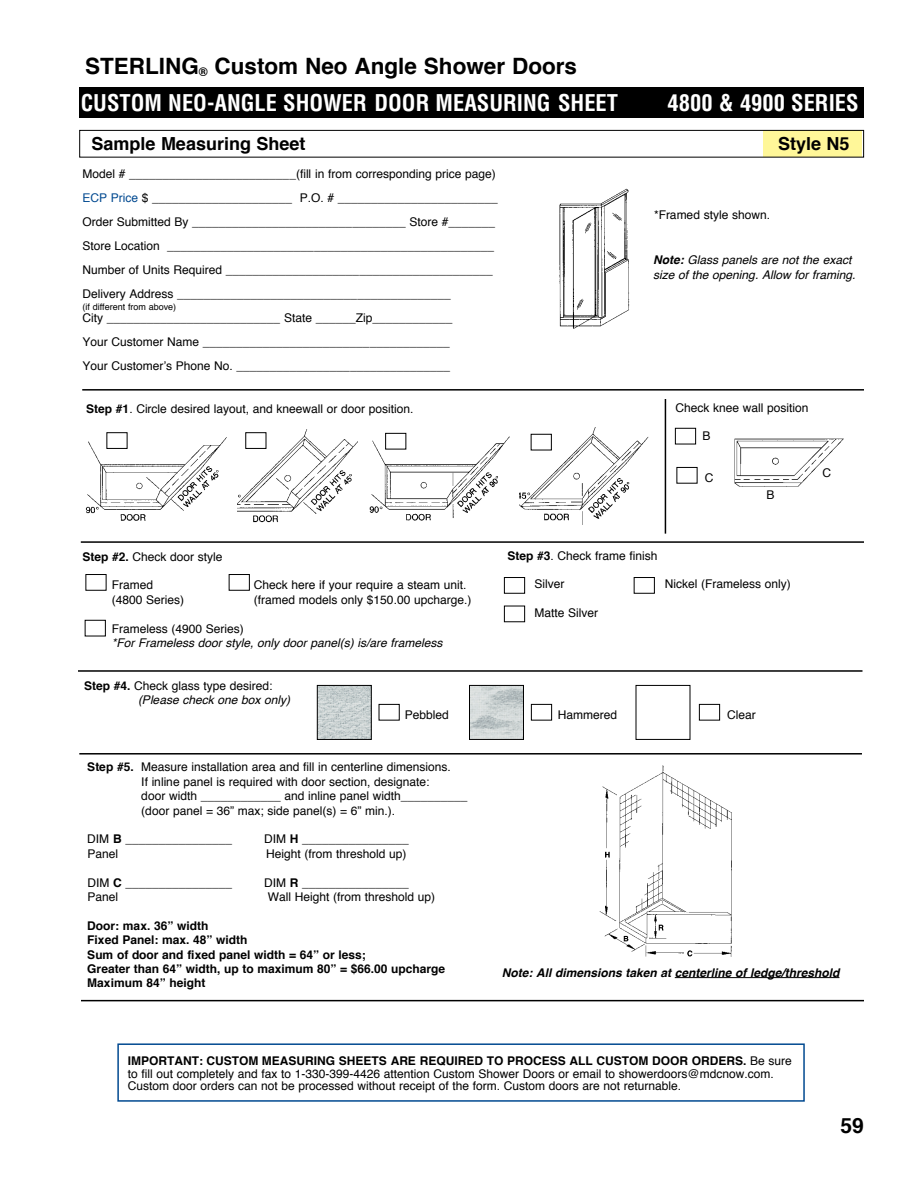
<style>
.page{position:relative;width:918px;height:1188px;background:#fff}
.page>*{position:absolute;margin:0;border:0;box-sizing:border-box;transform-origin:0 0}
.t1{font:700 condensed 22.5px "Helvetica";color:#fff}
.t2{font:700 22.5px "Helvetica";color:#000}
.t3{font:700 21px "Helvetica";color:#000}
.t4{font:700 18px "Helvetica";color:#000}
.t5{font:12px/24px "Helvetica";color:#000}
.t6{font:italic 12px/14.4px "Helvetica";color:#000}
.t7{font:700 12px/14.4px "Helvetica";color:#000}
.t8{font:italic 700 12px "Helvetica";color:#000}
.t9{font:9px "Helvetica";color:#000}
.s1{color:#004990}
.s2{font-weight:700}
.s3{font-weight:700;font-style:normal}
.s4{font-style:normal}
</style>
<div class="page">
<img style="left:519px;top:428px;width:130px;height:97px">
<img style="left:237px;top:429px;width:121px;height:94px">
<img style="left:85px;top:432px;width:142px;height:89px">
<img style="left:369px;top:432px;width:141px;height:89px">
<div style="left:79px;top:87px;width:785px;height:30px;background:#000"></div>
<div style="left:106px;top:432px;width:21px;height:17px;border:1px solid #000"></div>
<div style="left:245px;top:432px;width:21px;height:17px;border:1px solid #000"></div>
<div style="left:385px;top:433px;width:21px;height:16px;border:1px solid #000"></div>
<div style="left:531px;top:434px;width:21px;height:16px;border:1px solid #000"></div>
<img style="left:559px;top:188px;width:71px;height:141px">
<hr style="left:82px;top:389px;width:782px;height:2px;background:#000">
<hr style="left:81px;top:541px;width:783px;height:2px;background:#000">
<hr style="left:79px;top:753px;width:783px;height:2px;background:#000">
<img style="left:599px;top:765px;width:133px;height:192px">
<hr style="left:675px;top:977px;width:164px;height:1px;background:#000">
<hr style="left:81px;top:1000px;width:783px;height:1px;background:#000">
<div style="left:764px;top:131px;width:98px;height:26px;background:#fff799"></div>
<div style="left:79px;top:130px;width:785px;height:28px;border:1px solid #000"></div>
<hr style="left:78px;top:670px;width:784px;height:2px;background:#000">
<div style="left:504px;top:577px;width:21px;height:17px;border:1px solid #000"></div>
<div style="left:634px;top:577px;width:21px;height:17px;border:1px solid #000"></div>
<div style="left:504px;top:606px;width:21px;height:16px;border:1px solid #000"></div>
<div style="left:86px;top:574px;width:20px;height:17px;border:1px solid #000"></div>
<div style="left:85px;top:620px;width:21px;height:16px;border:1px solid #000"></div>
<div style="left:229px;top:574px;width:21px;height:17px;border:1px solid #000"></div>
<div style="left:379px;top:704px;width:21px;height:17px;border:1px solid #000"></div>
<div style="left:531px;top:704px;width:21px;height:17px;border:1px solid #000"></div>
<div style="left:699px;top:704px;width:21px;height:17px;border:1px solid #000"></div>
<img style="left:319px;top:687px;width:51px;height:51px">
<div style="left:317px;top:685px;width:55px;height:55px;border:1px solid #000"></div>
<img style="left:471px;top:687px;width:51px;height:51px">
<div style="left:469px;top:685px;width:55px;height:55px;border:1px solid #000"></div>
<div style="left:636px;top:685px;width:54px;height:55px;border:1px solid #000"></div>
<div style="left:675px;top:428px;width:21px;height:16px;border:1px solid #000"></div>
<hr style="left:665px;top:399px;width:1px;height:135px;background:#000">
<img style="left:734px;top:438px;width:110px;height:49px">
<div style="left:117px;top:1043px;width:688px;height:59px;border:2px solid #004990"></div>
<h1 class="t2" style="left:85px;top:48px;width:494px">STERLING<sub>®</sub> Custom Neo Angle Shower Doors</h1>
<h1 class="t1" style="left:81px;top:89px;width:539px">CUSTOM NEO-ANGLE SHOWER DOOR MEASURING SHEET</h1>
<h1 class="t1" style="left:668px;top:89px;width:193px">4800 &amp; 4900 SERIES</h1>
<h3 class="t4" style="left:91px;top:129px;width:216px">Sample Measuring Sheet</h3>
<h3 class="t4" style="left:778px;top:129px;width:73px">Style N5</h3>
<p class="t5" style="left:82px;top:163px;width:417px">Model # _________________________(fill in from corresponding price page)<br><span class="s1">ECP Price</span> $ _____________________ P.O. # ________________________ Order Submitted By ________________________________ Store #_______ Store Location _________________________________________________ Number of Units Required ________________________________________ Delivery Address _________________________________________</p>
<p class="t9" style="left:82px;top:300px;width:95px">(if different from above)</p>
<p class="t5" style="left:82px;top:307px;width:371px">City __________________________ State ______Zip____________<br>Your Customer Name _____________________________________<br>Your Customer’s Phone No. ________________________________</p>
<p class="t5" style="left:86px;top:397px;width:329px"><span class="s2">Step #1</span>. Circle desired layout, and kneewall or door position.</p>
<p class="t5" style="left:654px;top:203px;width:118px">*Framed style shown.</p>
<p class="t6" style="left:653px;top:253px;width:204px"><span class="s2">Note:</span> Glass panels are not the exact size of the opening. Allow for framing.</p>
<p class="t5" style="left:675px;top:396px;width:135px">Check knee wall position</p>
<p class="t5" style="left:702px;top:425px;width:10px">B</p>
<p class="t5" style="left:705px;top:466px;width:10px">C</p>
<p class="t5" style="left:766px;top:483px;width:10px">B</p>
<p class="t5" style="left:822px;top:462px;width:10px">C</p>
<p class="t5" style="left:507px;top:544px;width:152px"><span class="s2">Step #3</span>. Check frame finish</p>
<p class="t5" style="left:534px;top:572px;width:31px">Silver</p>
<p class="t5" style="left:665px;top:572px;width:128px">Nickel (Frameless only)</p>
<p class="t5" style="left:534px;top:601px;width:65px">Matte Silver</p>
<p class="t5" style="left:82px;top:545px;width:142px"><span class="s2">Step #2.</span> Check door style</p>
<p class="t5" style="left:112px;top:574px;width:43px">Framed</p>
<p class="t5" style="left:254px;top:574px;width:214px">Check here if your require a steam unit.</p>
<p class="t5" style="left:112px;top:588px;width:74px">(4800 Series)</p>
<p class="t5" style="left:254px;top:588px;width:219px">(framed models only $150.00 upcharge.)</p>
<p class="t5" style="left:112px;top:617px;width:134px">Frameless (4900 Series)</p>
<p class="t6" style="left:112px;top:636px;width:332px">*For Frameless door style, only door panel(s) is/are frameless</p>
<p class="t6" style="left:138px;top:679px;width:154px;text-indent:-54px"><span class="s3">Step #4.</span> <span class="s4">Check glass type desired: </span>(Please check one box only)</p>
<p class="t5" style="left:405px;top:703px;width:46px">Pebbled</p>
<p class="t5" style="left:558px;top:703px;width:61px">Hammered</p>
<p class="t5" style="left:727px;top:703px;width:30px">Clear</p>
<p class="t5" style="left:141px;top:760px;width:328px;line-height:14.4px;text-indent:-54px"><span class="s2">Step #5.</span> Measure installation area and fill in centerline dimensions.<br>If inline panel is required with door section, designate:<br>door width ____________ and inline panel width__________ (door panel = 36” max; side panel(s) = 6” min.).</p>
<p class="t5" style="left:87px;top:828px;width:146px">DIM <span class="s2">B</span> ________________</p>
<p class="t5" style="left:264px;top:828px;width:146px">DIM <span class="s2">H</span> ________________</p>
<p class="t5" style="left:87px;top:842px;width:32px">Panel</p>
<p class="t5" style="left:266px;top:842px;width:142px">Height (from threshold up)</p>
<p class="t5" style="left:87px;top:871px;width:146px">DIM <span class="s2">C</span> ________________</p>
<p class="t5" style="left:264px;top:871px;width:146px">DIM <span class="s2">R</span> ________________</p>
<p class="t5" style="left:87px;top:885px;width:32px">Panel</p>
<p class="t5" style="left:268px;top:885px;width:169px">Wall Height (from threshold up)</p>
<p class="t7" style="left:87px;top:919px;width:359px">Door: max. 36” width<br>Fixed Panel: max. 48” width<br>Sum of door and fixed panel width = 64” or less;<br>Greater than 64” width, up to maximum 80” = $66.00 upcharge Maximum 84” height</p>
<p class="t8" style="left:502px;top:963px;width:339px">Note: All dimensions taken at centerline of ledge/threshold</p>
<p class="t5" style="left:128px;top:1055px;width:666px;line-height:12.8px"><span class="s2">IMPORTANT: CUSTOM MEASURING SHEETS ARE REQUIRED TO PROCESS ALL CUSTOM DOOR ORDERS.</span> Be sure to fill out completely and fax to 1-330-399-4426 attention Custom Shower Doors or email to showerdoors@mdcnow.com.<br>Custom door orders can not be processed without receipt of the form. Custom doors are not returnable.</p>
<h2 class="t3" style="left:840px;top:1108px;width:25px">59</h2>
</div>
